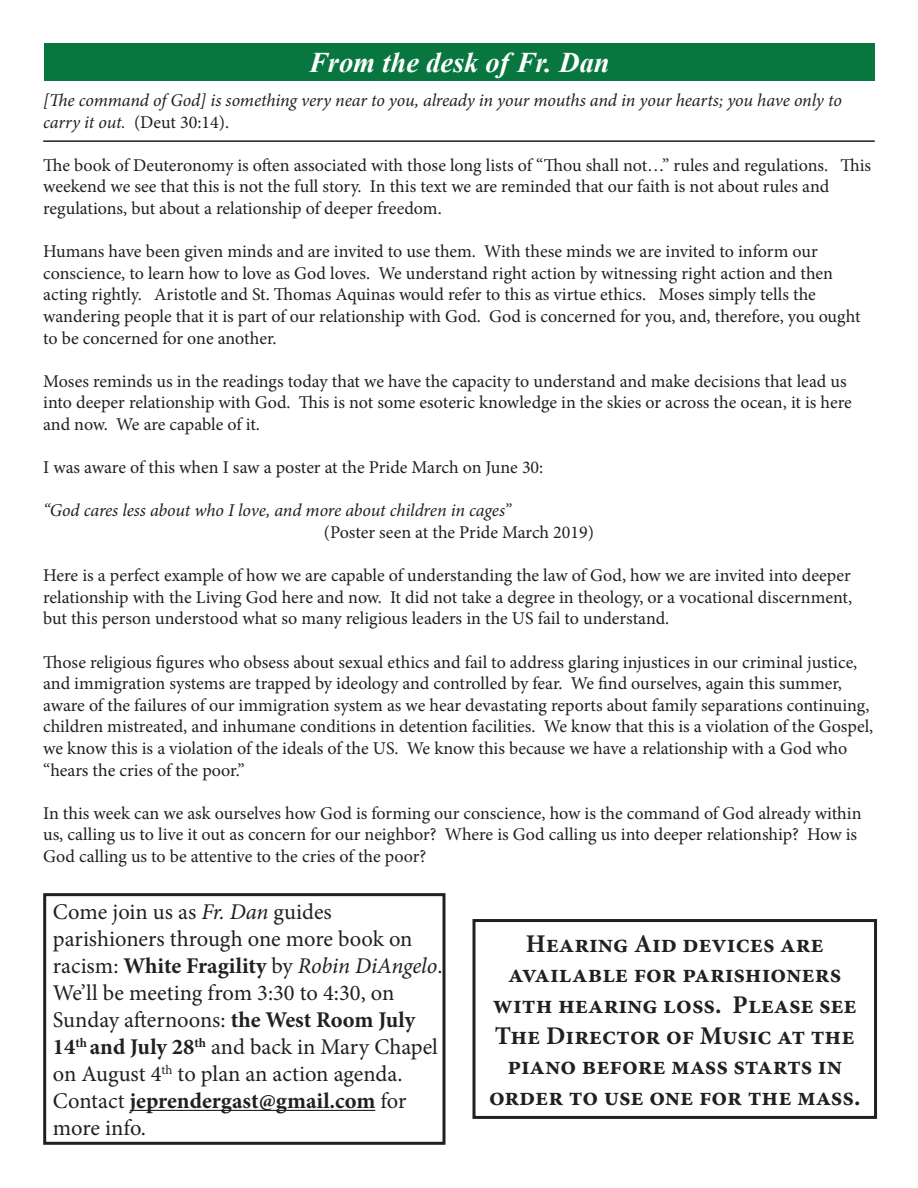
<style>
.page{position:relative;width:918px;height:1188px;background:#fff}
.page>*{position:absolute;margin:0;border:0;box-sizing:border-box;transform-origin:0 0}
.t1{font:italic 700 28.5px "Times New Roman";color:#fff}
.t2{font:700 25.5px/30.6px "Minion Pro";color:#231f20;text-align:center}
.t3{font:22.5px/27px "Minion Pro";letter-spacing:-.005em;color:#231f20}
.t4{font:18px/21.6px "Minion Pro";color:#231f20}
.t5{font:italic 18px/21.6px "Minion Pro";letter-spacing:-.01em;color:#231f20}
.s1{font-style:normal}
.s2{font-style:italic}
.s3{font-weight:700}
</style>
<div class="page">
<div style="left:44px;top:43px;width:831px;height:38px;background:#08763f"></div>
<hr style="left:43px;top:140px;width:832px;height:2px;background:#231f20">
<div style="left:472px;top:919px;width:405px;height:200px;border:3px solid #231f20"></div>
<hr style="left:130px;top:1110px;width:245px;height:1px;background:#231f20">
<div style="left:43px;top:893px;width:403px;height:252px;border:3px solid #231f20"></div>
<p class="t1" style="left:309px;top:42px;width:302px">From the desk of Fr. Dan</p>
<p class="t5" style="left:43px;top:89px;width:800px">[The command of God] is something very near to you, already in your mouths and in your hearts; you have only to carry it out. <span class="s1">(Deut 30:14).</span></p>
<p class="t4" style="left:43px;top:154px;width:829px">The book of Deuteronomy is often associated with those long lists of “Thou shall not…” rules and regulations. This weekend we see that this is not the full story. In this text we are reminded that our faith is not about rules and regulations, but about a relationship of deeper freedom.</p>
<p class="t4" style="left:43px;top:241px;width:819px">Humans have been given minds and are invited to use them. With these minds we are invited to inform our conscience, to learn how to love as God loves. We understand right action by witnessing right action and then acting rightly. Aristotle and St. Thomas Aquinas would refer to this as virtue ethics. Moses simply tells the wandering people that it is part of our relationship with God. God is concerned for you, and, therefore, you ought to be concerned for one another.</p>
<p class="t4" style="left:43px;top:370px;width:810px">Moses reminds us in the readings today that we have the capacity to understand and make decisions that lead us into deeper relationship with God. This is not some esoteric knowledge in the skies or across the ocean, it is here and now. We are capable of it.</p>
<p class="t4" style="left:43px;top:457px;width:502px">I was aware of this when I saw a poster at the Pride March on June 30:</p>
<p class="t5" style="left:43px;top:500px;width:469px">“God cares less about who I love, and more about children in cages”</p>
<p class="t4" style="left:324px;top:522px;width:272px">(Poster seen at the Pride March 2019)</p>
<p class="t4" style="left:43px;top:565px;width:810px;text-align:justify">Here is a perfect example of how we are capable of understanding the law of God, how we are invited into deeper relationship with the Living God here and now. It did not take a degree in theology, or a vocational discernment, but this person understood what so many religious leaders in the US fail to understand.</p>
<p class="t4" style="left:43px;top:651px;width:832px">Those religious figures who obsess about sexual ethics and fail to address glaring injustices in our criminal justice, and immigration systems are trapped by ideology and controlled by fear. We find ourselves, again this summer, aware of the failures of our immigration system as we hear devastating reports about family separations continuing, children mistreated, and inhumane conditions in detention facilities. We know that this is a violation of the Gospel, we know this is a violation of the ideals of the US. We know this because we have a relationship with a God who “hears the cries of the poor.”</p>
<p class="t4" style="left:43px;top:802px;width:820px">In this week can we ask ourselves how God is forming our conscience, how is the command of God already within us, calling us to live it out as concern for our neighbor? Where is God calling us into deeper relationship? How is<br>God calling us to be attentive to the cries of the poor?</p>
<p class="t3" style="left:53px;top:899px;width:391px">Come join us as <span class="s2">Fr. Dan</span> guides parishioners through one more book on racism: <span class="s3">White Fragility</span> by <span class="s2">Robin DiAngelo</span>.<br>We’ll be meeting from 3:30 to 4:30, on Sunday afternoons: <span class="s3">the West Room July 14</span><sup>th</sup> <span class="s3">and July 28</span><sup>th</sup> and back in Mary Chapel on August 4<sup>th</sup> to plan an action agenda.<br>Contact <span class="s3">jeprendergast@gmail.com</span> for more info.</p>
<p class="t2" style="left:508px;top:928px;width:334px">Hearing Aid devices are available for parishioners</p>
<p class="t2" style="left:489px;top:989px;width:373px">with hearing loss. Please see<br>The Director of Music at the piano before mass starts in order to use one for the mass.</p>
</div>
